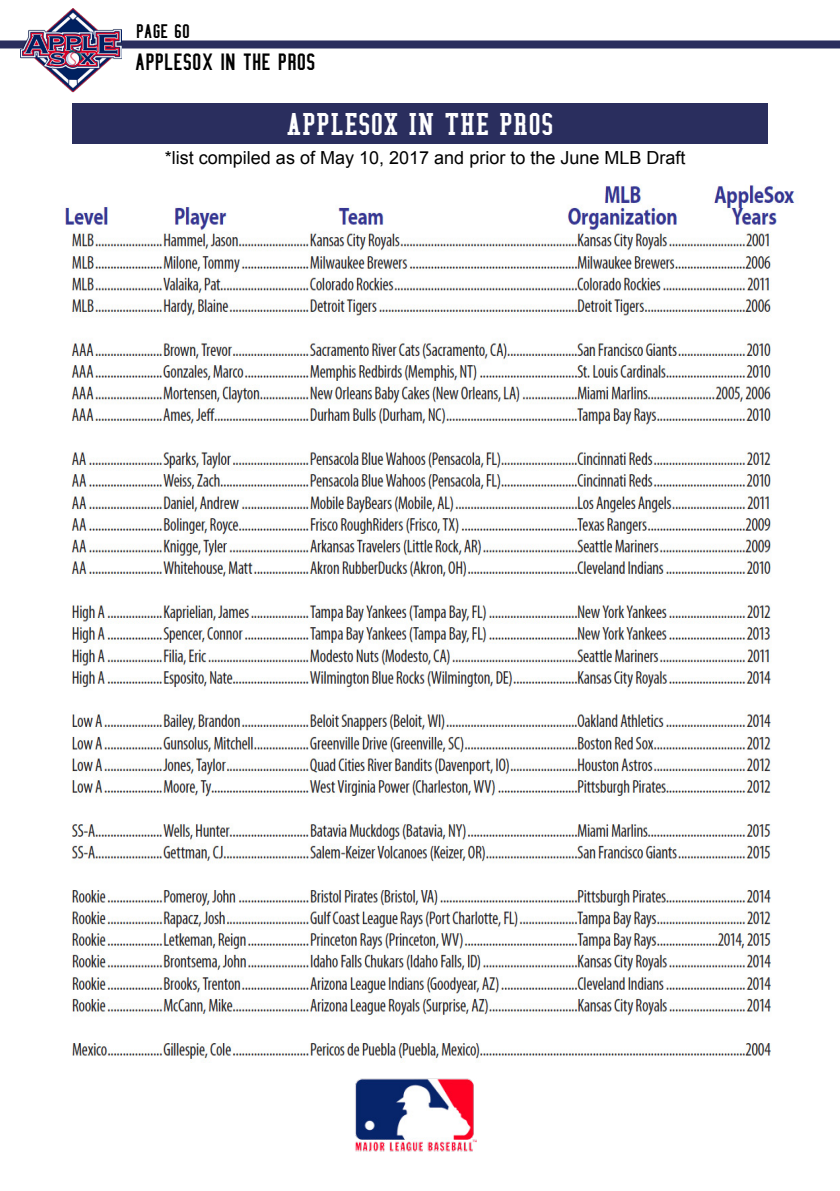
<style>
.page{position:relative;width:840px;height:1191px;background:#fff}
.page>*{position:absolute;margin:0;border:0;box-sizing:border-box;transform-origin:0 0}
.t1{font:32px "College Condensed";color:#fff}
.t2{font:24px "College Condensed";color:#000}
.t3{font:20px "College Condensed";color:#000}
.t4{font:18px "Arial";color:#000}
</style>
<div class="page">
<div style="left:0;top:40px;width:839px;height:8px;background:#2a2e5e"></div>
<img style="left:20px;top:8px;width:101px;height:84px">
<img style="left:65px;top:185px;width:730px;height:878px">
<div style="left:72px;top:103px;width:695px;height:40px;background:#2a2e5e"></div>
<img style="left:355px;top:1078px;width:121px;height:74px">
<p class="t3" style="left:136px;top:22px;width:55px">PAGE 60</p>
<h2 class="t2" style="left:135px;top:50px;width:182px">APPLESOX IN THE PROS</h2>
<h1 class="t1" style="left:286px;top:108px;width:269px">APPLESOX IN THE PROS</h1>
<p class="t4" style="left:165px;top:146px;width:522px">*list compiled as of May 10, 2017 and prior to the June MLB Draft</p>
</div>
